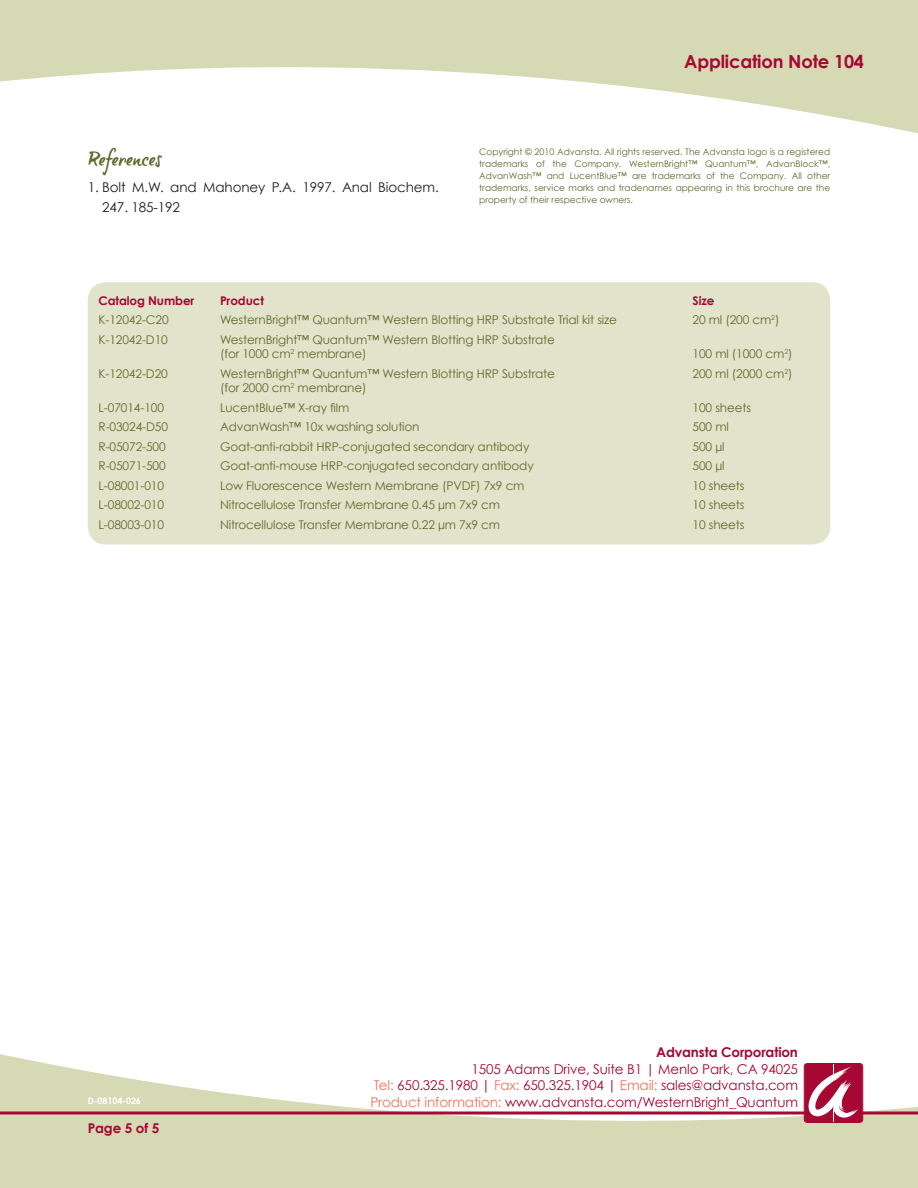
<style>
.page{position:relative;width:918px;height:1188px;background:#fff}
.page>*{position:absolute;margin:0;border:0;box-sizing:border-box;transform-origin:0 0}
.t1{font:700 18px "Century Gothic";letter-spacing:-.01em;color:#a60733}
.t2{font:18px "brush tip Terrence";letter-spacing:-.02em;color:#616a2c}
.t3{font:13.5px/16.5px "Century Gothic";letter-spacing:-.01em;color:#a60733;text-align:justify}
.t4{font:13.5px/19.5px "Century Gothic";letter-spacing:-.01em;color:#231f20}
.t5{font:700 13.5px "Century Gothic";letter-spacing:-.01em;color:#a60733}
.t6{font:12px/14.4px "Century Gothic";letter-spacing:-.01em;color:#616a2c}
.t7{font:700 12px "Century Gothic";letter-spacing:-.01em;color:#a60733}
.t8{font:9px/12px "Century Gothic";color:#616a2c;text-align:justify}
.t9{font:700 9px "Century Gothic";letter-spacing:-.01em;color:#fff}
.s1{color:#f37259}
</style>
<div class="page">
<svg style="left:0;top:0;width:918px;height:134px;fill:#d5d9b4"></svg>
<svg style="left:0;top:1054px;width:918px;height:134px;fill:#d5d9b4"></svg>
<hr style="left:0;top:1112px;width:918px;height:2px;background:#a60733">
<svg style="left:804px;top:1064px;width:59px;height:58px"></svg>
<div style="left:804px;top:1063px;width:59px;height:60px;border:1px solid #a60733;border-radius:3px"></div>
<div style="left:88px;top:282px;width:742px;height:262px;background:#e1e4ca;border-radius:18px"></div>
<h1 class="t2" style="left:88px;top:148px;width:76px">References</h1>
<p class="t4" style="left:102px;top:177px;width:338px;text-indent:-15px">1. Bolt M.W. and Mahoney P.A. 1997. Anal Biochem.<br>247. 185-192</p>
<h1 class="t1" style="left:684px;top:50px;width:181px">Application Note 104</h1>
<p class="t8" style="left:479px;top:146px;width:353px">Copyright © 2010 Advansta. All rights reserved. The Advansta logo is a registered trademarks of the Company. WesternBright™ Quantum™, AdvanBlock™, AdvanWash™ and LucentBlue™ are trademarks of the Company. All other trademarks, service marks and tradenames appearing in this brochure are the property of their respective owners.</p>
<p class="t7" style="left:99px;top:293px;width:97px">Catalog Number</p>
<p class="t7" style="left:220px;top:293px;width:45px">Product</p>
<p class="t7" style="left:693px;top:293px;width:23px">Size</p>
<p class="t6" style="left:99px;top:313px;width:72px">K-12042-C20</p>
<p class="t6" style="left:220px;top:313px;width:398px">WesternBright™ Quantum™ Western Blotting HRP Substrate Trial kit size</p>
<p class="t6" style="left:693px;top:313px;width:89px">20 ml (200 cm<sup>2</sup>)</p>
<p class="t6" style="left:99px;top:332px;width:71px">K-12042-D10</p>
<p class="t6" style="left:220px;top:332px;width:336px">WesternBright™ Quantum™ Western Blotting HRP Substrate (for 1000 cm<sup>2</sup> membrane)</p>
<p class="t6" style="left:693px;top:347px;width:102px">100 ml (1000 cm<sup>2</sup>)</p>
<p class="t6" style="left:99px;top:366px;width:71px">K-12042-D20</p>
<p class="t6" style="left:220px;top:366px;width:336px">WesternBright™ Quantum™ Western Blotting HRP Substrate</p>
<p class="t6" style="left:693px;top:366px;width:102px">200 ml (2000 cm<sup>2</sup>)</p>
<p class="t6" style="left:220px;top:381px;width:148px">(for 2000 cm<sup>2</sup> membrane)</p>
<p class="t6" style="left:99px;top:400px;width:67px">L-07014-100</p>
<p class="t6" style="left:220px;top:400px;width:131px">LucentBlue™ X-ray film</p>
<p class="t6" style="left:693px;top:400px;width:60px">100 sheets</p>
<p class="t6" style="left:99px;top:420px;width:71px">R-03024-D50</p>
<p class="t6" style="left:220px;top:420px;width:201px">AdvanWash™ 10x washing solution</p>
<p class="t6" style="left:693px;top:420px;width:38px">500 ml</p>
<p class="t6" style="left:99px;top:439px;width:69px">R-05072-500</p>
<p class="t6" style="left:220px;top:439px;width:311px">Goat-anti-rabbit HRP-conjugated secondary antibody</p>
<p class="t6" style="left:693px;top:439px;width:33px">500 μl</p>
<p class="t6" style="left:99px;top:459px;width:69px">R-05071-500</p>
<p class="t6" style="left:220px;top:459px;width:315px">Goat-anti-mouse HRP-conjugated secondary antibody</p>
<p class="t6" style="left:693px;top:459px;width:33px">500 μl</p>
<p class="t6" style="left:99px;top:478px;width:67px">L-08001-010</p>
<p class="t6" style="left:220px;top:478px;width:306px">Low Fluorescence Western Membrane (PVDF) 7x9 cm</p>
<p class="t6" style="left:693px;top:478px;width:53px">10 sheets</p>
<p class="t6" style="left:99px;top:498px;width:67px">L-08002-010</p>
<p class="t6" style="left:220px;top:498px;width:281px">Nitrocellulose Transfer Membrane 0.45 μm 7x9 cm</p>
<p class="t6" style="left:693px;top:498px;width:53px">10 sheets</p>
<p class="t6" style="left:99px;top:517px;width:67px">L-08003-010</p>
<p class="t6" style="left:220px;top:517px;width:281px">Nitrocellulose Transfer Membrane 0.22 μm 7x9 cm</p>
<p class="t6" style="left:693px;top:517px;width:53px">10 sheets</p>
<p class="t9" style="left:88px;top:1095px;width:55px">D-08104-026</p>
<p class="t5" style="left:88px;top:1120px;width:73px">Page 5 of 5</p>
<p class="t5" style="left:656px;top:1044px;width:143px">Advansta Corporation</p>
<p class="t3" style="left:370px;top:1061px;width:429px;text-indent:101px">1505 Adams Drive, Suite B1 | Menlo Park, CA 94025<br><span class="s1">Tel:</span> 650.325.1980 | <span class="s1">Fax:</span> 650.325.1904 | <span class="s1">Email:</span> sales@advansta.com <span class="s1">Product information:</span> www.advansta.com/WesternBright_Quantum</p>
</div>
